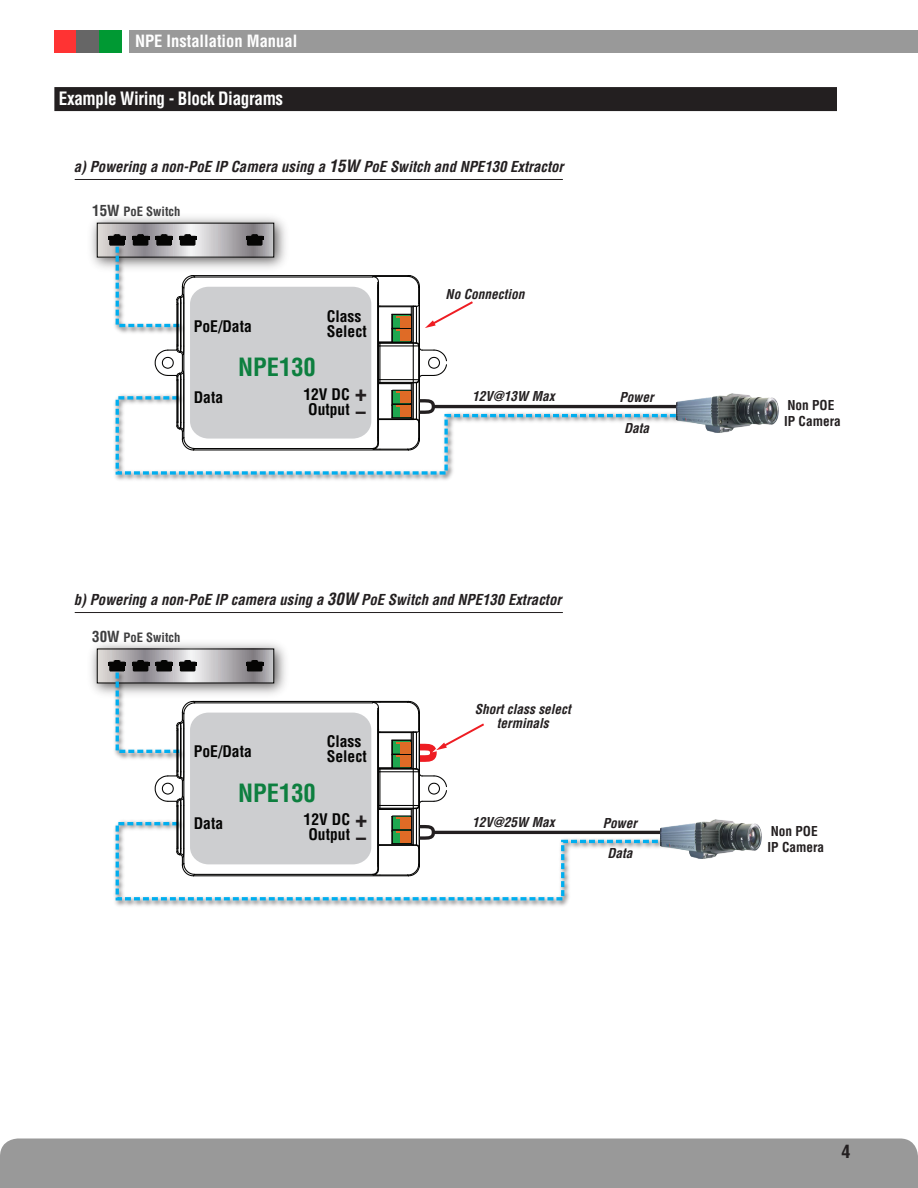
<style>
.page{position:relative;width:918px;height:1188px;background:#fff}
.page>*{position:absolute;margin:0;border:0;box-sizing:border-box;transform-origin:0 0}
.t1{font:700 condensed 24.6px "Helvetica LT Std";color:#0d7f3f}
.t2{font:900 condensed 23.25px "Helvetica LT Std";color:#231f20}
.t3{font:900 condensed 19.95px "Helvetica LT Std";color:#231f20}
.SubHeading_1{font:700 condensed 18px "Helvetica LT Std";letter-spacing:-.02em;color:#fff;scale:.95 1}
.t4{font:700 condensed 18px "Helvetica LT Std";color:#231f20}
.t5{font:700 condensed 16.5px "Helvetica LT Std";color:#fff}
.t6{font:700 condensed 15.6px/15px "Helvetica LT Std";color:#050504}
.t7{font:italic 700 condensed 14.7px "Helvetica LT Std";color:#231f20}
.t8{font:italic 700 condensed 13.35px/13.4px "Helvetica LT Std";color:#231f20;text-align:center}
.t9{font:700 condensed 13.35px/16px "Helvetica LT Std";color:#231f20}
.t10{font:700 condensed 12.6px "Helvetica LT Std";color:#3e3e3f}
.s1{font-size:16.65px}
.s2{font-size:15px}
</style>
<div class="page">
<div style="left:0;top:1138px;width:918px;height:50px;background:#999"></div>
<div style="left:129px;top:30px;width:789px;height:23px;background:#999"></div>
<div style="left:54px;top:30px;width:23px;height:23px;background:#f33"></div>
<div style="left:77px;top:30px;width:22px;height:23px;background:#666"></div>
<div style="left:99px;top:30px;width:23px;height:23px;background:#093"></div>
<div style="left:54px;top:87px;width:783px;height:24px;background:#231f20"></div>
<img style="left:115px;top:392px;width:336px;height:88px">
<svg style="left:114px;top:395px;width:563px;height:81px"></svg>
<img style="left:677px;top:394px;width:101px;height:39px">
<img style="left:91px;top:217px;width:195px;height:52px">
<svg style="left:99px;top:225px;width:173px;height:30px;background:#b8b5b8"></svg>
<div style="left:97px;top:223px;width:177px;height:34px;border:1px solid #050504"></div>
<div style="left:248px;top:242px;width:14px;height:4px;border:1px solid #050504"></div>
<svg style="left:246px;top:234px;width:17px;height:11px"></svg>
<img style="left:116px;top:329px;width:69px;height:7px">
<hr style="left:75px;top:179px;width:488px;height:1px;background:#231f20">
<hr style="left:75px;top:612px;width:488px;height:1px;background:#231f20">
<div style="left:190px;top:287px;width:181px;height:152px;background:#cdced0;border-radius:18px"></div>
<hr style="left:176px;top:304px;width:1px;height:41px;background:#050504">
<hr style="left:176px;top:381px;width:1px;height:40px;background:#050504">
<hr style="left:177px;top:303px;width:1px;height:43px;background:#050504">
<hr style="left:177px;top:380px;width:1px;height:43px;background:#050504">
<hr style="left:180px;top:303px;width:2px;height:43px;background:#050504">
<hr style="left:180px;top:380px;width:2px;height:43px;background:#050504">
<hr style="left:183px;top:288px;width:1px;height:150px;background:#050504">
<hr style="left:193px;top:449px;width:216px;height:1px;background:#050504">
<hr style="left:195px;top:448px;width:177px;height:1px;background:#050504">
<hr style="left:377px;top:288px;width:1px;height:150px;background:#050504">
<hr style="left:378px;top:379px;width:1px;height:64px;background:#050504">
<hr style="left:195px;top:276px;width:177px;height:2px;background:#050504">
<hr style="left:193px;top:275px;width:216px;height:1px;background:#050504">
<hr style="left:411px;top:383px;width:1px;height:36px;background:#050504">
<hr style="left:413px;top:383px;width:1px;height:36px;background:#050504">
<hr style="left:416px;top:383px;width:1px;height:36px;background:#050504">
<hr style="left:419px;top:287px;width:1px;height:152px;background:#050504">
<svg style="left:175px;top:421px;width:21px;height:30px"></svg>
<svg style="left:109px;top:234px;width:87px;height:95px"></svg>
<svg style="left:154px;top:345px;width:31px;height:36px"></svg>
<svg style="left:365px;top:390px;width:72px;height:61px"></svg>
<img style="left:115px;top:818px;width:452px;height:88px">
<svg style="left:114px;top:820px;width:546px;height:82px"></svg>
<img style="left:660px;top:820px;width:102px;height:39px">
<img style="left:91px;top:643px;width:202px;height:58px">
<svg style="left:99px;top:651px;width:173px;height:30px;background:#b7b5b8"></svg>
<svg style="left:246px;top:660px;width:17px;height:11px"></svg>
<img style="left:116px;top:755px;width:69px;height:7px">
<div style="left:190px;top:713px;width:181px;height:151px;background:#cdced0;border-radius:18px"></div>
<hr style="left:176px;top:730px;width:1px;height:41px;background:#050504">
<hr style="left:176px;top:806px;width:1px;height:41px;background:#050504">
<hr style="left:177px;top:729px;width:1px;height:43px;background:#050504">
<hr style="left:177px;top:805px;width:1px;height:43px;background:#050504">
<hr style="left:180px;top:729px;width:2px;height:43px;background:#050504">
<hr style="left:180px;top:805px;width:2px;height:43px;background:#050504">
<hr style="left:183px;top:714px;width:1px;height:149px;background:#050504">
<hr style="left:193px;top:875px;width:216px;height:1px;background:#050504">
<hr style="left:380px;top:874px;width:28px;height:2px;background:#050504">
<hr style="left:195px;top:874px;width:177px;height:1px;background:#050504">
<hr style="left:380px;top:845px;width:33px;height:1px;background:#050504">
<hr style="left:378px;top:844px;width:35px;height:1px;background:#050504">
<hr style="left:377px;top:714px;width:1px;height:149px;background:#050504">
<hr style="left:378px;top:805px;width:1px;height:64px;background:#050504">
<hr style="left:195px;top:702px;width:177px;height:1px;background:#050504">
<hr style="left:193px;top:701px;width:216px;height:1px;background:#050504">
<hr style="left:411px;top:809px;width:1px;height:36px;background:#050504">
<hr style="left:413px;top:809px;width:1px;height:36px;background:#050504">
<hr style="left:416px;top:809px;width:1px;height:36px;background:#050504">
<hr style="left:419px;top:712px;width:1px;height:153px;background:#050504">
<svg style="left:365px;top:862px;width:16px;height:14px"></svg>
<svg style="left:175px;top:847px;width:21px;height:30px"></svg>
<svg style="left:109px;top:660px;width:87px;height:95px"></svg>
<svg style="left:154px;top:770px;width:31px;height:37px"></svg>
<svg style="left:391px;top:816px;width:46px;height:61px"></svg>
<svg style="left:371px;top:700px;width:113px;height:110px"></svg>
<svg style="left:371px;top:275px;width:102px;height:109px"></svg>
<p class="t5" style="left:135px;top:31px;width:164px">NPE Installation Manual</p>
<p class="SubHeading_1" style="left:59px;top:87px;width:238px">Example Wiring - Block Diagrams</p>
<p class="t7" style="left:74px;top:158px;width:491px">a) Powering a non-PoE IP Camera using a <span class="s1">15W</span> PoE Switch and NPE130 Extractor</p>
<p class="t10" style="left:92px;top:204px;width:90px"><span class="s2">15W</span> PoE Switch</p>
<p class="t6" style="left:194px;top:318px;width:60px">PoE/Data</p>
<p class="t1" style="left:238px;top:352px;width:79px">NPE130</p>
<p class="t6" style="left:327px;top:308px;width:41px">Class<br>Select</p>
<p class="t6" style="left:194px;top:390px;width:31px">Data</p>
<p class="t6" style="left:303px;top:386px;width:48px;text-align:center">12V DC<br>Output</p>
<p class="t2" style="left:355px;top:378px;width:13px">+</p>
<p class="t3" style="left:356px;top:399px;width:11px">–</p>
<p class="t8" style="left:446px;top:288px;width:80px">No Connection</p>
<p class="t8" style="left:472px;top:389px;width:84px">12V@13W Max</p>
<p class="t8" style="left:620px;top:391px;width:36px">Power</p>
<p class="t8" style="left:624px;top:421px;width:27px">Data</p>
<p class="t7" style="left:74px;top:591px;width:489px">b) Powering a non-PoE IP camera using a <span class="s1">30W</span> PoE Switch and NPE130 Extractor</p>
<p class="t10" style="left:92px;top:630px;width:90px"><span class="s2">30W</span> PoE Switch</p>
<p class="t6" style="left:194px;top:744px;width:60px">PoE/Data</p>
<p class="t6" style="left:327px;top:734px;width:41px">Class<br>Select</p>
<p class="t6" style="left:194px;top:816px;width:31px">Data</p>
<p class="t1" style="left:238px;top:778px;width:79px">NPE130</p>
<p class="t6" style="left:304px;top:812px;width:48px;text-align:center">12V DC<br>Output</p>
<p class="t2" style="left:356px;top:804px;width:13px">+</p>
<p class="t3" style="left:356px;top:825px;width:11px">–</p>
<p class="t8" style="left:475px;top:703px;width:98px">Short class select terminals</p>
<p class="t8" style="left:472px;top:815px;width:84px">12V@25W Max</p>
<p class="t8" style="left:603px;top:817px;width:36px">Power</p>
<p class="t8" style="left:607px;top:847px;width:27px">Data</p>
<p class="t9" style="left:784px;top:397px;width:58px">Non POE<br>IP Camera</p>
<p class="t9" style="left:768px;top:823px;width:58px">Non POE<br>IP Camera</p>
<p class="t4" style="left:842px;top:1140px;width:10px">4</p>
</div>
